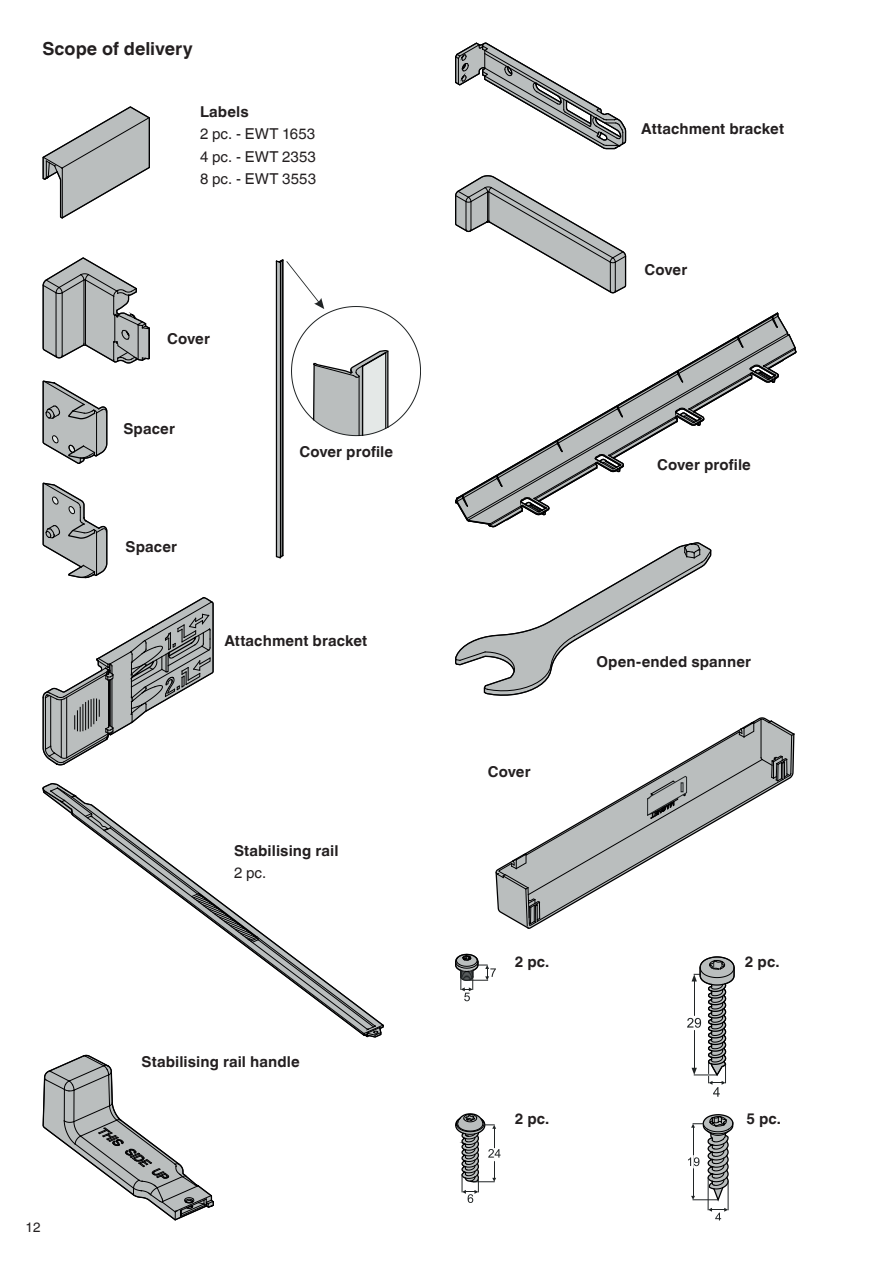
<style>
.page{position:relative;width:893px;height:1263px;background:#fff}
.page>*{position:absolute;margin:0;border:0;box-sizing:border-box;transform-origin:0 0}
.t1{font:700 18px "Helvetica Linotype";color:#231f20}
.t2{font:700 15px "Helvetica Linotype";letter-spacing:.01em;color:#231f20}
.t3{font:15px/22.4px "Helvetica Linotype";letter-spacing:.01em;color:#231f20;text-align:justify}
.t4{font:13.5px "Helvetica Linotype";color:#231f20}
</style>
<div class="page">
<svg style="left:43px;top:106px;width:107px;height:113px"></svg>
<svg style="left:43px;top:257px;width:107px;height:107px"></svg>
<svg style="left:43px;top:483px;width:64px;height:95px"></svg>
<svg style="left:43px;top:381px;width:64px;height:83px"></svg>
<svg style="left:43px;top:597px;width:171px;height:168px"></svg>
<svg style="left:43px;top:783px;width:341px;height:254px"></svg>
<svg style="left:43px;top:1054px;width:171px;height:166px"></svg>
<svg style="left:455px;top:175px;width:171px;height:118px"></svg>
<svg style="left:455px;top:43px;width:171px;height:106px"></svg>
<svg style="left:455px;top:312px;width:341px;height:215px"></svg>
<svg style="left:455px;top:542px;width:256px;height:154px"></svg>
<svg style="left:688px;top:1114px;width:46px;height:106px"></svg>
<svg style="left:687px;top:956px;width:48px;height:141px"></svg>
<svg style="left:495px;top:717px;width:300px;height:212px"></svg>
<svg style="left:276px;top:259px;width:145px;height:299px"></svg>
<svg style="left:455px;top:954px;width:41px;height:47px"></svg>
<svg style="left:455px;top:1113px;width:46px;height:90px"></svg>
<p class="t1" style="left:43px;top:39px;width:152px">Scope of delivery</p>
<p class="t2" style="left:200px;top:103px;width:50px">Labels</p>
<p class="t3" style="left:200px;top:123px;width:118px">2 pc. - EWT 1653<br>4 pc. - EWT 2353<br>8 pc. - EWT 3553</p>
<p class="t2" style="left:167px;top:330px;width:44px">Cover</p>
<p class="t2" style="left:123px;top:420px;width:53px">Spacer</p>
<p class="t2" style="left:126px;top:538px;width:53px">Spacer</p>
<p class="t2" style="left:299px;top:443px;width:95px">Cover profile</p>
<p class="t2" style="left:224px;top:632px;width:144px">Attachment bracket</p>
<p class="t2" style="left:234px;top:842px;width:106px">Stabilising rail</p>
<p class="t3" style="left:234px;top:862px;width:34px">2 pc.</p>
<p class="t4" style="left:26px;top:1219px;width:17px">12</p>
<p class="t2" style="left:142px;top:1053px;width:160px">Stabilising rail handle</p>
<p class="t2" style="left:641px;top:120px;width:144px">Attachment bracket</p>
<p class="t2" style="left:644px;top:262px;width:44px">Cover</p>
<p class="t2" style="left:657px;top:456px;width:95px">Cover profile</p>
<p class="t2" style="left:488px;top:763px;width:44px">Cover</p>
<p class="t2" style="left:596px;top:653px;width:156px">Open-ended spanner</p>
<p class="t2" style="left:515px;top:953px;width:36px">2 pc.</p>
<p class="t2" style="left:745px;top:953px;width:36px">2 pc.</p>
<p class="t2" style="left:515px;top:1110px;width:36px">2 pc.</p>
<p class="t2" style="left:746px;top:1110px;width:36px">5 pc.</p>
</div>
